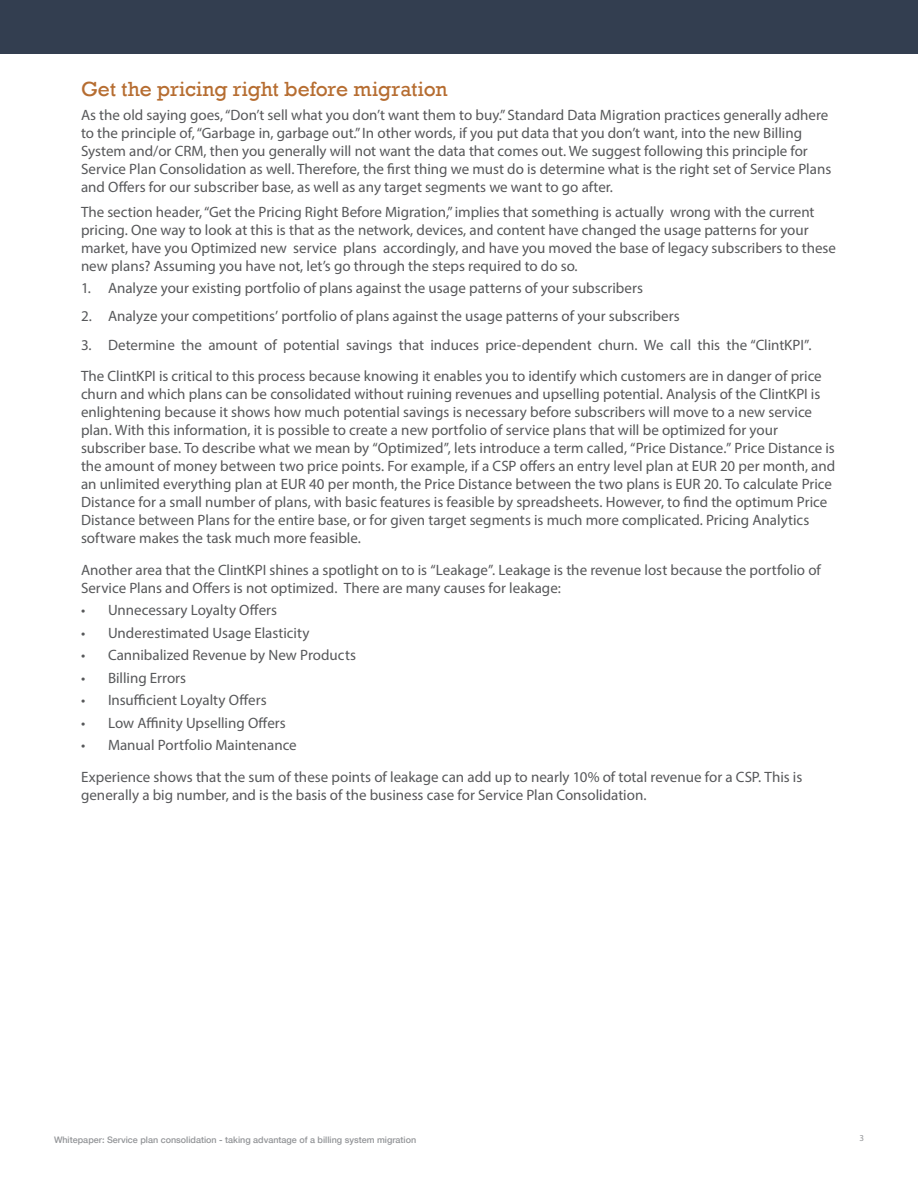
<style>
.page{position:relative;width:918px;height:1188px;background:#fff}
.page>*{position:absolute;margin:0;border:0;box-sizing:border-box;transform-origin:0 0}
.section_subhead{font:21px "Rockwell";color:#b66d31}
.body_copy{font:15px/18px "Myriad Pro";color:#57585a}
.section_subhead-2{font:15px/18px "Myriad Pro";color:#57585a}
.t1{font:500 9px "Helvetica Neue";color:#939598}
.t2{font:9px "Myriad Pro";color:#939598}
</style>
<div class="page">
<div style="left:0;top:0;width:918px;height:54px;background:#333e50"></div>
<p class="section_subhead" style="left:81px;top:76px;width:368px">Get the pricing right before migration</p>
<p class="section_subhead-2" style="left:81px;top:106px;width:752px">As the old saying goes, “Don’t sell what you don’t want them to buy.” Standard Data Migration practices generally adhere to the principle of, “Garbage in, garbage out.” In other words, if you put data that you don’t want, into the new Billing System and/or CRM, then you generally will not want the data that comes out. We suggest following this principle for Service Plan Consolidation as well. Therefore, the first thing we must do is determine what is the right set of Service Plans and Offers for our subscriber base, as well as any target segments we want to go after.</p>
<p class="section_subhead-2" style="left:81px;top:203px;width:757px">The section header, “Get the Pricing Right Before Migration,” implies that something is actually wrong with the current pricing. One way to look at this is that as the network, devices, and content have changed the usage patterns for your market, have you Optimized new service plans accordingly, and have you moved the base of legacy subscribers to these new plans? Assuming you have not, let’s go through the steps required to do so.</p>
<p class="body_copy" style="left:81px;top:279px;width:564px">1. Analyze your existing portfolio of plans against the usage patterns of your subscribers</p>
<p class="body_copy" style="left:81px;top:307px;width:600px">2. Analyze your competitions’ portfolio of plans against the usage patterns of your subscribers</p>
<p class="body_copy" style="left:81px;top:336px;width:732px">3. Determine the amount of potential savings that induces price-dependent churn. We call this the “ClintKPI”.</p>
<p class="body_copy" style="left:81px;top:367px;width:756px">The ClintKPI is critical to this process because knowing it enables you to identify which customers are in danger of price churn and which plans can be consolidated without ruining revenues and upselling potential. Analysis of the ClintKPI is enlightening because it shows how much potential savings is necessary before subscribers will move to a new service plan. With this information, it is possible to create a new portfolio of service plans that will be optimized for your subscriber base. To describe what we mean by “Optimized”, lets introduce a term called, “Price Distance.” Price Distance is the amount of money between two price points. For example, if a CSP offers an entry level plan at EUR 20 per month, and an unlimited everything plan at EUR 40 per month, the Price Distance between the two plans is EUR 20. To calculate Price Distance for a small number of plans, with basic features is feasible by spreadsheets. However, to find the optimum Price Distance between Plans for the entire base, or for given target segments is much more complicated. Pricing Analytics software makes the task much more feasible.</p>
<p class="body_copy" style="left:81px;top:561px;width:741px">Another area that the ClintKPI shines a spotlight on to is “Leakage”. Leakage is the revenue lost because the portfolio of<br>Service Plans and Offers is not optimized. There are many causes for leakage:</p>
<p class="body_copy" style="left:81px;top:601px;width:198px">• Unnecessary Loyalty Offers</p>
<p class="body_copy" style="left:81px;top:624px;width:230px">• Underestimated Usage Elasticity</p>
<p class="body_copy" style="left:81px;top:646px;width:277px">• Cannibalized Revenue by New Products</p>
<p class="body_copy" style="left:81px;top:669px;width:107px">• Billing Errors</p>
<p class="body_copy" style="left:81px;top:691px;width:187px">• Insufficient Loyalty Offers</p>
<p class="body_copy" style="left:81px;top:714px;width:206px">• Low Affinity Upselling Offers</p>
<p class="body_copy" style="left:81px;top:736px;width:217px">• Manual Portfolio Maintenance</p>
<p class="body_copy" style="left:81px;top:768px;width:723px">Experience shows that the sum of these points of leakage can add up to nearly 10% of total revenue for a CSP. This is generally a big number, and is the basis of the business case for Service Plan Consolidation.</p>
<p class="t1" style="left:54px;top:1132px;width:364px">Whitepaper: Service plan consolidation - taking advantage of a billing system migration</p>
<p class="t2" style="left:859px;top:1132px;width:6px">3</p>
</div>
